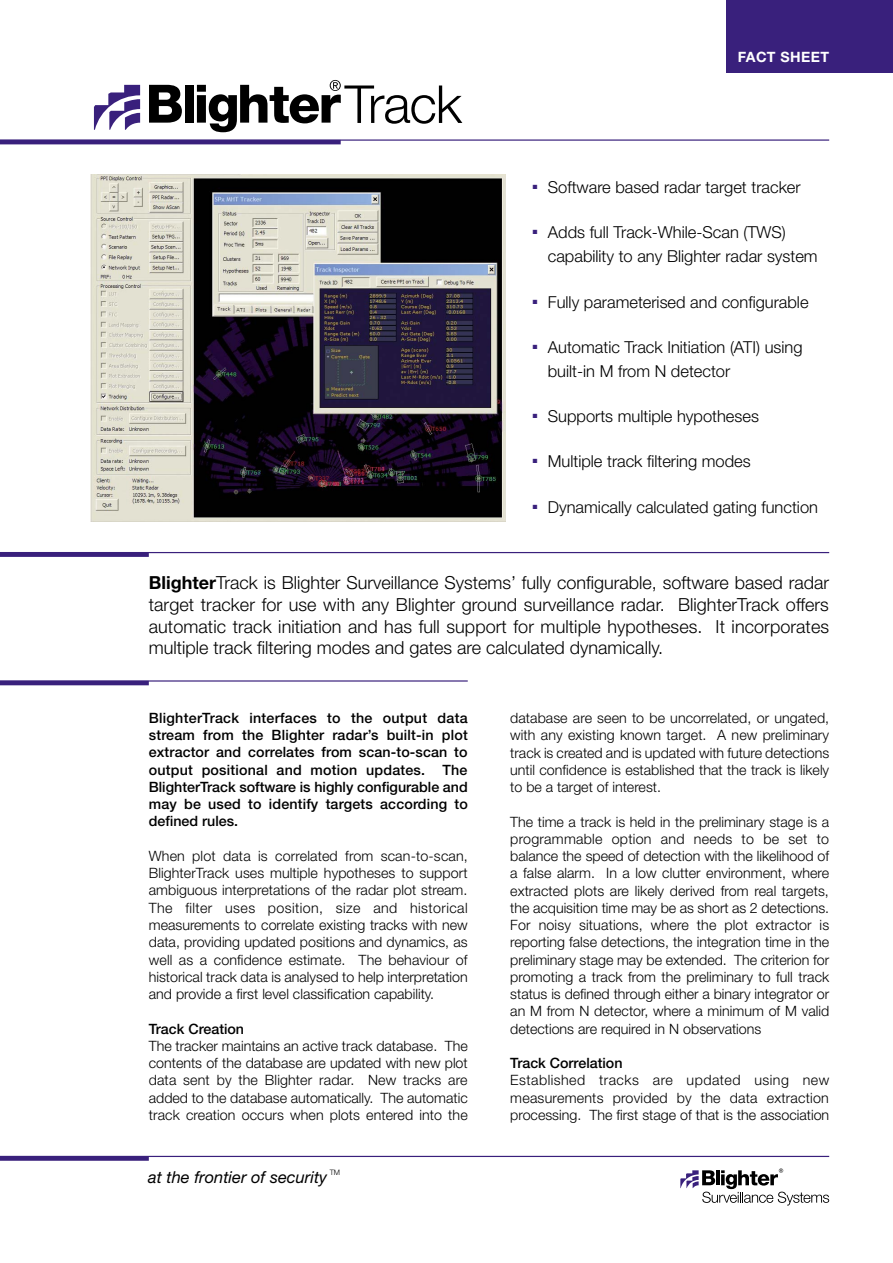
<style>
.page{position:relative;width:893px;height:1263px;background:#fff}
.page>*{position:absolute;margin:0;border:0;box-sizing:border-box;transform-origin:0 0}
.t1{font:300 52.5px "Helvetica Neue LT Std";letter-spacing:-.02em;color:#000}
.t2{font:300 18px/21.6px "Helvetica Neue LT Std";color:#000;text-align:justify}
.t3{font:300 16.5px/24px "Helvetica Neue LT Std";color:#000}
.t4{font:italic 16.5px "Helvetica Neue";color:#000}
.t5{font:300 14.25px/17.2px "Helvetica Neue LT Std";color:#000;text-align:justify}
.t6{font:500 14.25px/17.2px "Helvetica Neue LT Std";color:#000;text-align:justify}
.t7{font:700 14.25px "Helvetica Neue LT Std";letter-spacing:.03em;color:#fff}
.t8{font:300 7.5px "Helvetica Neue";color:#000}
.s1{font-weight:700}
</style>
<div class="page">
<div style="left:185px;top:85px;width:9px;height:38px;background:#000"></div>
<svg style="left:149px;top:85px;width:33px;height:38px"></svg>
<svg style="left:197px;top:80px;width:144px;height:52px"></svg>
<svg style="left:94px;top:85px;width:46px;height:45px"></svg>
<img style="left:90px;top:175px;width:415px;height:346px">
<div style="left:0;top:1156px;width:149px;height:5px;background:#39207c"></div>
<hr style="left:0;top:1156px;width:829px;height:1px;background:#39207c">
<hr style="left:0;top:140px;width:341px;height:4px;background:#39207c">
<hr style="left:0;top:139px;width:829px;height:2px;background:#39207c">
<hr style="left:0;top:680px;width:468px;height:2px;background:#39207c">
<hr style="left:0;top:681px;width:149px;height:4px;background:#39207c">
<hr style="left:0;top:552px;width:829px;height:1px;background:#39207c">
<div style="left:0;top:552px;width:149px;height:5px;background:#39207c"></div>
<div style="left:727px;top:0;width:166px;height:72px;background:#39207c"></div>
<svg style="left:680px;top:1168px;width:149px;height:37px"></svg>
<h1 class="t1" style="left:345px;top:72px;width:119px">Track</h1>
<p class="t7" style="left:738px;top:49px;width:93px">FACT SHEET</p>
<p class="t3" style="left:533px;top:175px;width:269px"><sup>■</sup> Software based radar target tracker</p>
<p class="t3" style="left:548px;top:220px;width:271px;text-indent:-15px"><sup>■</sup> Adds full Track-While-Scan (TWS) capability to any Blighter radar system</p>
<p class="t3" style="left:533px;top:289px;width:277px"><sup>■</sup> Fully parameterised and configurable</p>
<p class="t3" style="left:548px;top:335px;width:256px;text-indent:-15px"><sup>■</sup> Automatic Track Initiation (ATI) using built-in M from N detector</p>
<p class="t3" style="left:533px;top:404px;width:228px"><sup>■</sup> Supports multiple hypotheses</p>
<p class="t3" style="left:533px;top:449px;width:219px"><sup>■</sup> Multiple track filtering modes</p>
<p class="t3" style="left:533px;top:494px;width:287px"><sup>■</sup> Dynamically calculated gating function</p>
<p class="t2" style="left:149px;top:572px;width:682px"><span class="s1">Blighter</span>Track is Blighter Surveillance Systems’ fully configurable, software based radar target tracker for use with any Blighter ground surveillance radar. BlighterTrack offers automatic track initiation and has full support for multiple hypotheses. It incorporates multiple track filtering modes and gates are calculated dynamically.</p>
<p class="t6" style="left:149px;top:709px;width:321px">BlighterTrack interfaces to the output data stream from the Blighter radar’s built-in plot extractor and correlates from scan-to-scan to output positional and motion updates. The BlighterTrack software is highly configurable and may be used to identify targets according to defined rules.</p>
<p class="t5" style="left:149px;top:847px;width:321px">When plot data is correlated from scan-to-scan, BlighterTrack uses multiple hypotheses to support ambiguous interpretations of the radar plot stream.<br>The filter uses position, size and historical measurements to correlate existing tracks with new data, providing updated positions and dynamics, as well as a confidence estimate. The behaviour of historical track data is analysed to help interpretation and provide a first level classification capability.</p>
<p class="t6" style="left:149px;top:1020px;width:97px">Track Creation</p>
<p class="t5" style="left:149px;top:1037px;width:320px">The tracker maintains an active track database. The contents of the database are updated with new plot data sent by the Blighter radar. New tracks are added to the database automatically. The automatic track creation occurs when plots entered into the</p>
<p class="t4" style="left:148px;top:1167px;width:181px">at the frontier of security</p>
<p class="t8" style="left:330px;top:1168px;width:12px">TM</p>
<p class="t5" style="left:510px;top:709px;width:320px">database are seen to be uncorrelated, or ungated, with any existing known target. A new preliminary track is created and is updated with future detections until confidence is established that the track is likely to be a target of interest.</p>
<p class="t5" style="left:510px;top:812px;width:321px">The time a track is held in the preliminary stage is a programmable option and needs to be set to balance the speed of detection with the likelihood of a false alarm. In a low clutter environment, where extracted plots are likely derived from real targets, the acquisition time may be as short as 2 detections.<br>For noisy situations, where the plot extractor is reporting false detections, the integration time in the preliminary stage may be extended. The criterion for promoting a track from the preliminary to full track status is defined through either a binary integrator or an M from N detector, where a minimum of M valid detections are required in N observations</p>
<p class="t6" style="left:510px;top:1054px;width:114px">Track Correlation</p>
<p class="t5" style="left:510px;top:1071px;width:321px">Established tracks are updated using new measurements provided by the data extraction processing. The first stage of that is the association</p>
</div>
